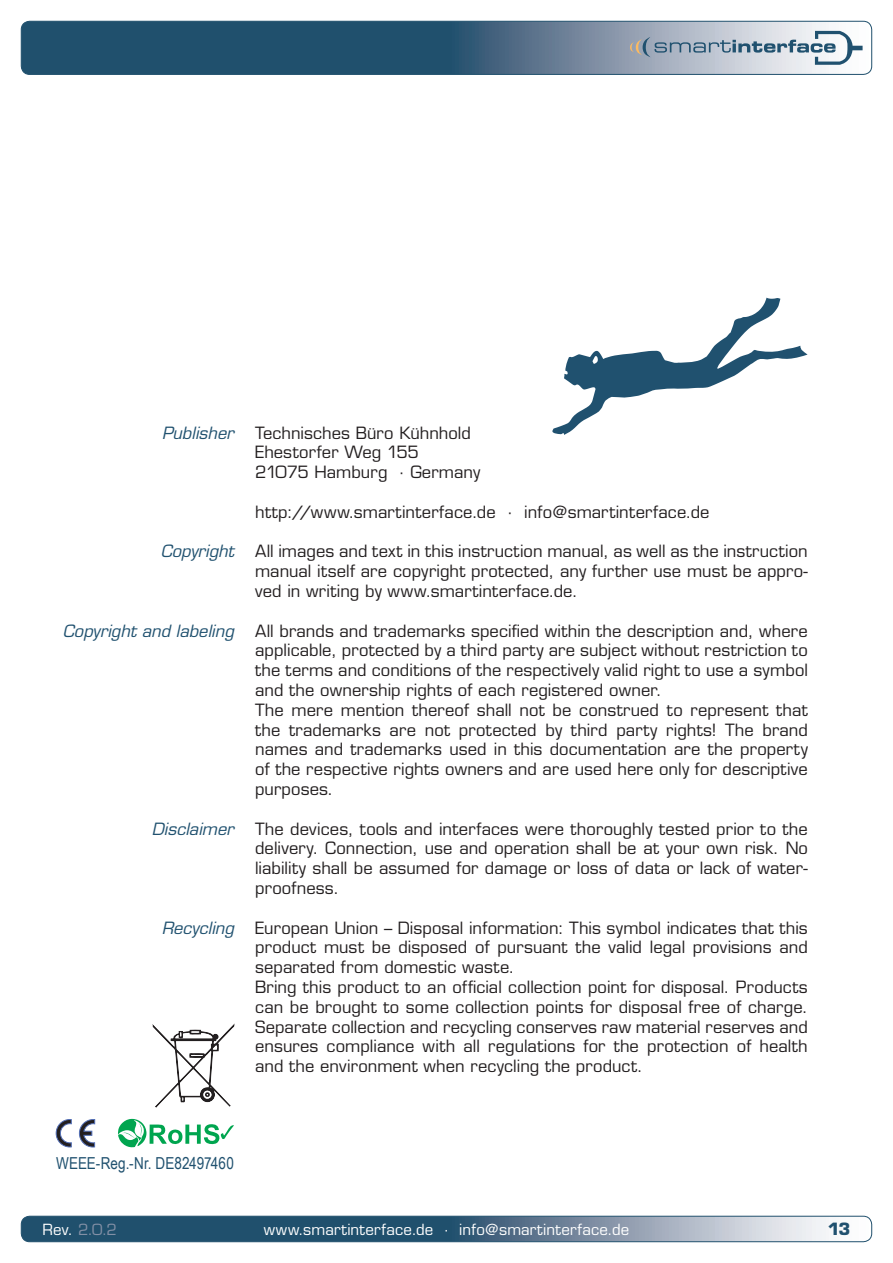
<style>
.page{position:relative;width:893px;height:1263px;background:#fff}
.page>*{position:absolute;margin:0;border:0;box-sizing:border-box;transform-origin:0 0}
.t1{font:16.5px/19.8px "Eurostile";letter-spacing:.005em;color:#231f20}
.t2{font:italic 16.5px "Eurostile";color:#20516f}
.t3{font:16.5px "Arial Narrow";color:#20516f}
.t4{font:700 16.5px "Eurostile";color:#20516f}
.t5{font:15px "Eurostile";letter-spacing:.015em;color:#fff}
.t6{font:15px "Eurostile";color:#8390a6}
.s1{color:#fff}
</style>
<div class="page">
<svg style="left:21px;top:1216px;width:851px;height:26px;background:#5e7d93"></svg>
<div style="left:21px;top:1216px;width:851px;height:26px;border:1px solid #20506d;border-radius:9px"></div>
<svg style="left:21px;top:21px;width:851px;height:53px;background:#456983"></svg>
<svg style="left:630px;top:31px;width:233px;height:34px;background:#afbbc7"></svg>
<div style="left:21px;top:21px;width:851px;height:54px;border:1px solid #20506d;border-radius:9px"></div>
<svg style="left:152px;top:1023px;width:83px;height:85px"></svg>
<svg style="left:79px;top:1119px;width:16px;height:28px"></svg>
<svg style="left:56px;top:1119px;width:15px;height:28px"></svg>
<svg style="left:118px;top:1119px;width:116px;height:29px"></svg>
<svg style="left:552px;top:298px;width:255px;height:137px"></svg>
<p class="t2" style="left:162px;top:423px;width:73px">Publisher</p>
<p class="t2" style="left:161px;top:541px;width:75px">Copyright</p>
<p class="t2" style="left:63px;top:621px;width:172px">Copyright and labeling</p>
<p class="t2" style="left:152px;top:819px;width:84px">Disclaimer</p>
<p class="t2" style="left:162px;top:918px;width:74px">Recycling</p>
<p class="t1" style="left:255px;top:423px;width:227px">Technisches Büro Kühnhold<br>Ehestorfer Weg 155<br>21075 Hamburg · Germany</p>
<p class="t1" style="left:255px;top:502px;width:456px">http://www.smartinterface.de · info@smartinterface.de</p>
<p class="t1" style="left:255px;top:541px;width:554px;text-align:justify">All images and text in this instruction manual, as well as the instruction manual itself are copyright protected, any further use must be appro&shy;ved in writing by www.smartinterface.de.</p>
<p class="t1" style="left:255px;top:621px;width:554px">All brands and trademarks specified within the description and, where applicable, protected by a third party are subject without restriction to the terms and conditions of the respectively valid right to use a symbol and the ownership rights of each registered owner.<br>The mere mention thereof shall not be construed to represent that the trademarks are not protected by third party rights! The brand names and trademarks used in this documentation are the property of the respective rights owners and are used here only for descriptive purposes.</p>
<p class="t1" style="left:255px;top:819px;width:554px;text-align:justify">The devices, tools and interfaces were thoroughly tested prior to the delivery. Connection, use and operation shall be at your own risk. No liability shall be assumed for damage or loss of data or lack of water&shy;proofness.</p>
<p class="t1" style="left:255px;top:918px;width:554px">European Union – Disposal information: This symbol indicates that this product must be disposed of pursuant the valid legal provisions and separated from domestic waste.<br>Bring this product to an official collection point for disposal. Products can be brought to some collection points for disposal free of charge.<br>Separate collection and recycling conserves raw material reserves and ensures compliance with all regulations for the protection of health and the environment when recycling the product.</p>
<p class="t3" style="left:56px;top:1153px;width:179px">WEEE-Reg.-Nr. DE82497460</p>
<p class="t6" style="left:43px;top:1220px;width:76px"><span class="s1">Rev.</span> 2.0.2</p>
<p class="t5" style="left:264px;top:1220px;width:367px">www.smartinterface.de · info@smartinterface.de</p>
<p class="t4" style="left:828px;top:1219px;width:24px">13</p>
</div>
